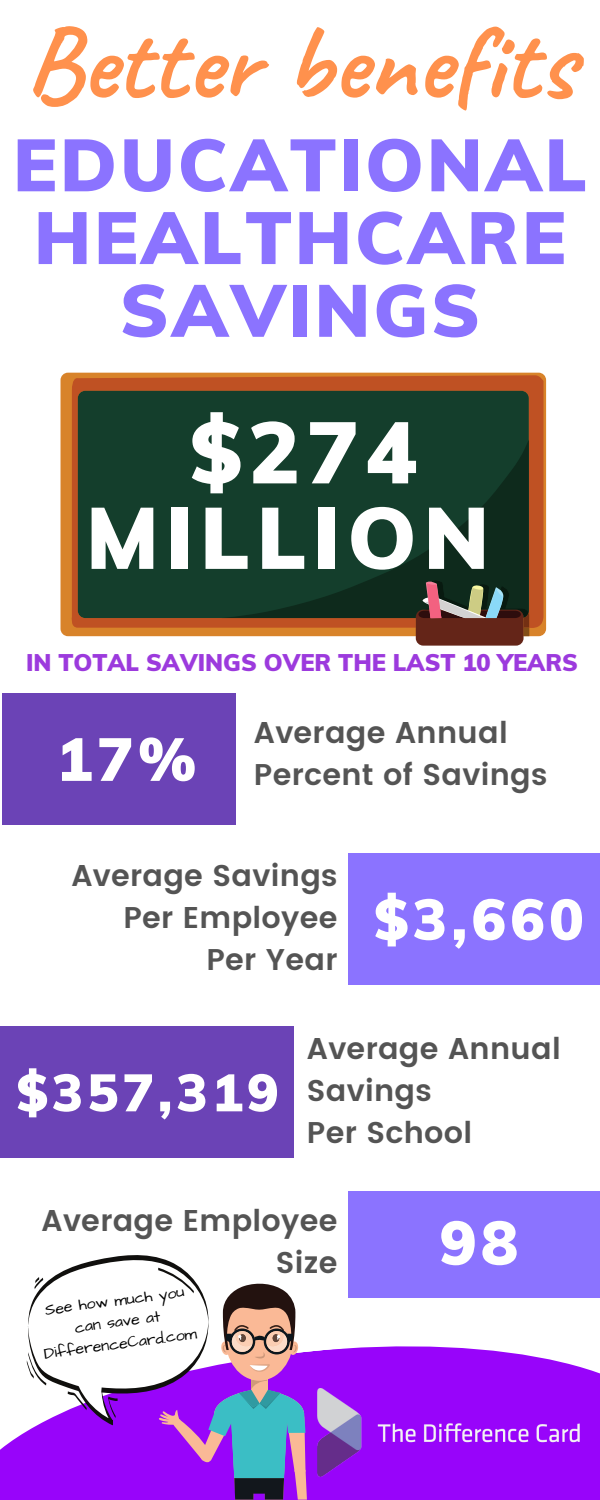
<style>
.page{position:relative;width:600px;height:1500px;background:#fff}
.page>*{position:absolute;margin:0;border:0;box-sizing:border-box;transform-origin:0 0}
.t1{font:700 105.7px "Caveat";color:#ff914d}
.t2{font:900 86px/85.5px "Muli";letter-spacing:.08em;color:#fff;text-align:center}
.t3{font:900 73px/72.8px "Muli";letter-spacing:.04em;color:#8b73ff;text-align:center}
.t4{font:900 61px "Muli";color:#fff}
.t5{font:900 60px "Muli";color:#fff}
.t6{font:900 57px "Muli";color:#fff}
.t7{font:900 52px "Muli";letter-spacing:.08em;color:#fff}
.t8{font:600 30px/42px "Poppins";letter-spacing:.01em;color:#545454}
.t9{font:900 23.6px "Muli";color:#9c3add}
.t10{font:15.9px/21.6px "Architects Daughter";color:#000;text-align:center}
</style>
<div class="page">
<svg style="left:0;top:1346px;width:600px;height:154px;fill:#9804fa"></svg>
<div style="left:2px;top:693px;width:234px;height:132px;background:#6b43b6"></div>
<div style="left:348px;top:853px;width:252px;height:131px;background:#8b73ff"></div>
<div style="left:0;top:1026px;width:293px;height:132px;background:#6b43b6"></div>
<div style="left:348px;top:1191px;width:252px;height:106px;background:#8b73ff"></div>
<div style="left:61px;top:373px;width:485px;height:263px;background:#d8832a;border-radius:7px"></div>
<svg style="left:71px;top:375px;width:472px;height:253px;background:#bf5423"></svg>
<div style="left:78px;top:391px;width:451px;height:227px;background:#143e2c;border-radius:7px"></div>
<svg style="left:227px;top:440px;width:302px;height:178px"></svg>
<div style="left:416px;top:610px;width:108px;height:36px;background:#642518;border-radius:7px"></div>
<svg style="left:418px;top:580px;width:111px;height:56px"></svg>
<svg style="left:25px;top:1255px;width:282px;height:245px"></svg>
<img style="left:317px;top:1388px;width:263px;height:89px">
<h6 class="t1" style="left:25px;top:-4px;width:551px">Better benefits</h6>
<h1 class="t3" style="left:13px;top:127px;width:575px">EDUCATIONAL<br>HEALTHCARE<br>SAVINGS</h1>
<h6 class="t2" style="left:86px;top:408px;width:405px">$274<br>MILLION</h6>
<h4 class="t9" style="left:26px;top:647px;width:554px">IN TOTAL SAVINGS OVER THE LAST 10 YEARS</h4>
<h3 class="t5" style="left:56px;top:721px;width:142px">17%</h3>
<h6 class="t8" style="left:254px;top:712px;width:295px">Average Annual<br>Percent of Savings</h6>
<h4 class="t8" style="left:71px;top:854px;width:268px;text-align:right">Average Savings<br>Per Employee<br>Per Year</h4>
<h2 class="t6" style="left:374px;top:883px;width:211px">$3,660</h2>
<p class="t7" style="left:17px;top:1059px;width:263px">$357,319</p>
<h6 class="t8" style="left:307px;top:1028px;width:255px">Average Annual<br>Savings<br>Per School</h6>
<h5 class="t8" style="left:42px;top:1199px;width:297px;text-align:right">Average Employee<br>Size</h5>
<p class="t10" style="left:37px;top:1301px;width:155px;rotate:-8deg">See how much you can save at<br>DifferenceCard.com</p>
<p class="t4" style="left:440px;top:1203px;width:80px">98</p>
</div>
